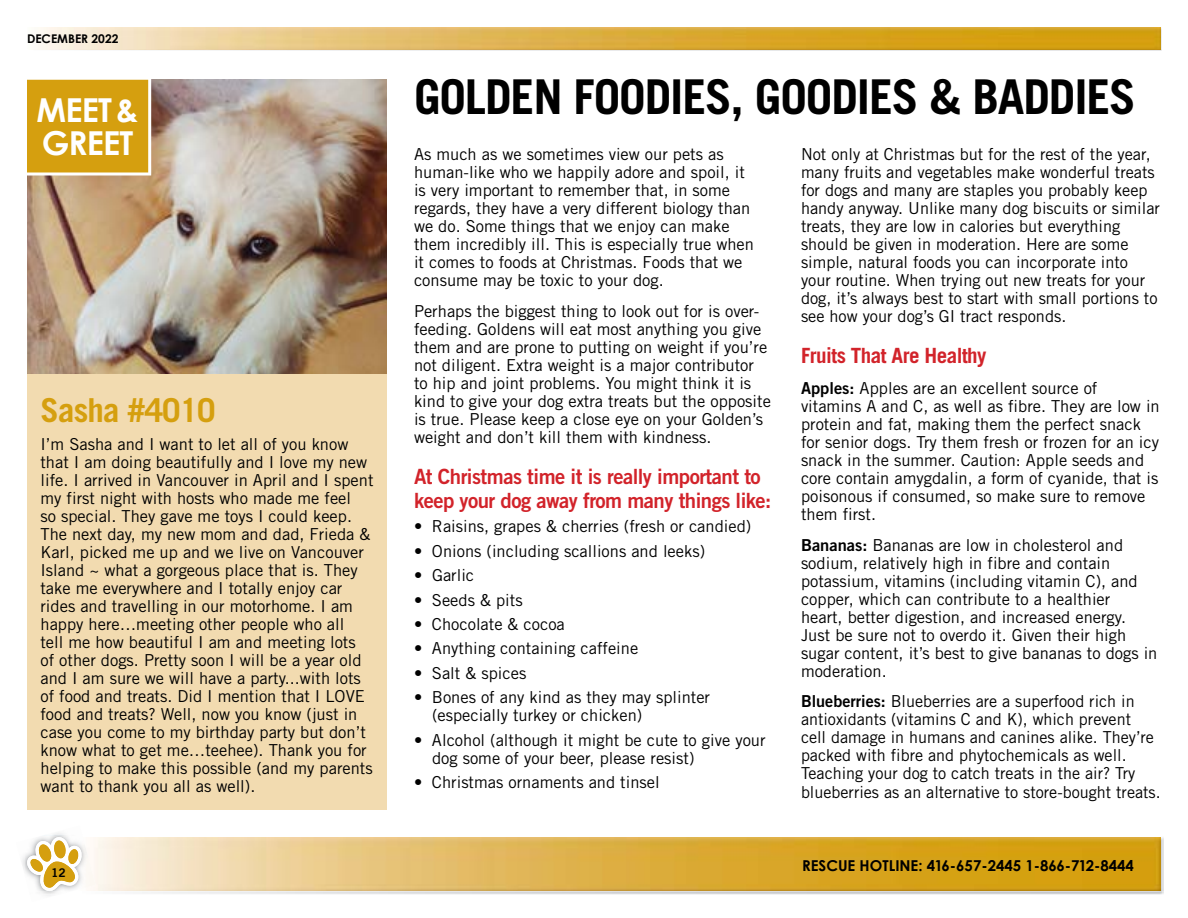
<style>
.page{position:relative;width:1188px;height:918px;background:#fff}
.page>*{position:absolute;margin:0;border:0;box-sizing:border-box;transform-origin:0 0}
.t1{font:700 48px "Trade Gothic LT Std";letter-spacing:-.025em;color:#000}
.t2{font:700 33px/33px "Century Gothic";letter-spacing:-.025em;color:#fff}
.t3{font:700 33px "Trade Gothic LT Std";letter-spacing:-.025em;color:#d59f0f}
.t4{font:21px/24px "Trade Gothic LT Std Bd 2";letter-spacing:-.025em;color:#d2232a}
.t5{font:700 21px "Trade Gothic LT Std";letter-spacing:-.025em;color:#d2232a}
.t6{font:16.5px/18px "Trade Gothic LT Std";color:#000}
.t7{font:700 15px "Century Gothic";color:#000}
.t8{font:700 12px "Century Gothic";color:#000}
.t9{font:12px "Trade Gothic LT Std Bd 2";color:#000}
.s1{font-family:"Trade Gothic LT Std Bd 2"}
</style>
<div class="page">
<img style="left:37px;top:49px;width:1125px;height:2px">
<img style="left:38px;top:27px;width:1123px;height:22px">
<img style="left:42px;top:835px;width:33px;height:1px">
<img style="left:96px;top:836px;width:1068px;height:56px">
<img style="left:25px;top:836px;width:45px;height:41px">
<img style="left:96px;top:837px;width:1065px;height:54px">
<img style="left:82px;top:837px;width:14px;height:54px">
<img style="left:27px;top:837px;width:55px;height:54px">
<img style="left:30px;top:840px;width:49px;height:48px">
<img style="left:27px;top:80px;width:360px;height:295px">
<div style="left:27px;top:79px;width:124px;height:96px;background:#d59f0f"></div>
<div style="left:27px;top:375px;width:360px;height:435px;background:#f2dbb0"></div>
<p class="t8" style="left:27px;top:31px;width:93px">DECEMBER 2022</p>
<h2 class="t2" style="left:37px;top:93px;width:104px">MEET &amp;<br>GREET</h2>
<h2 class="t3" style="left:40px;top:390px;width:177px">Sasha #4010</h2>
<p class="t6" style="left:40px;top:435px;width:335px">I’m Sasha and I want to let all of you know that I am doing beautifully and I love my new life. I arrived in Vancouver in April and I spent my first night with hosts who made me feel<br>so special. They gave me toys I could keep.<br>The next day, my new mom and dad, Frieda &amp; Karl, picked me up and we live on Vancouver Island ~ what a gorgeous place that is. They take me everywhere and I totally enjoy car rides and travelling in our motorhome. I am happy here…meeting other people who all<br>tell me how beautiful I am and meeting lots of other dogs. Pretty soon I will be a year old and I am sure we will have a party...with lots of food and treats. Did I mention that I LOVE food and treats? Well, now you know (just in case you come to my birthday party but don’t know what to get me…teehee). Thank you for helping to make this possible (and my parents want to thank you all as well).</p>
<p class="t9" style="left:51px;top:865px;width:16px">12</p>
<h1 class="t1" style="left:414px;top:68px;width:724px">GOLDEN FOODIES, GOODIES &amp; BADDIES</h1>
<p class="t6" style="left:801px;top:145px;width:361px">Not only at Christmas but for the rest of the year, many fruits and vegetables make wonderful treats for dogs and many are staples you probably keep handy anyway. Unlike many dog biscuits or similar treats, they are low in calories but everything should be given in moderation. Here are some simple, natural foods you can incorporate into your routine. When trying out new treats for your dog, it’s always best to start with small portions to see how your dog’s GI tract responds.</p>
<p class="t5" style="left:801px;top:342px;width:187px">Fruits That Are Healthy</p>
<p class="t6" style="left:801px;top:379px;width:360px"><span class="s1">Apples:</span> Apples are an excellent source of vitamins A and C, as well as fibre. They are low in protein and fat, making them the perfect snack for senior dogs. Try them fresh or frozen for an icy snack in the summer. Caution: Apple seeds and core contain amygdalin, a form of cyanide, that is poisonous if consumed, so make sure to remove them first.</p>
<p class="t6" style="left:801px;top:535px;width:358px"><span class="s1">Bananas:</span> Bananas are low in cholesterol and sodium, relatively high in fibre and contain potassium, vitamins (including vitamin C), and copper, which can contribute to a healthier<br>heart, better digestion, and increased energy.<br>Just be sure not to overdo it. Given their high sugar content, it’s best to give bananas to dogs in moderation.</p>
<p class="t6" style="left:801px;top:692px;width:361px"><span class="s1">Blueberries:</span> Blueberries are a superfood rich in antioxidants (vitamins C and K), which prevent<br>cell damage in humans and canines alike. They’re packed with fibre and phytochemicals as well.<br>Teaching your dog to catch treats in the air? Try blueberries as an alternative to store-bought treats.</p>
<p class="t6" style="left:414px;top:145px;width:342px">As much as we sometimes view our pets as human-like who we happily adore and spoil, it is very important to remember that, in some regards, they have a very different biology than we do. Some things that we enjoy can make them incredibly ill. This is especially true when it comes to foods at Christmas. Foods that we consume may be toxic to your dog.</p>
<p class="t6" style="left:414px;top:302px;width:358px">Perhaps the biggest thing to look out for is over&shy;feeding. Goldens will eat most anything you give them and are prone to putting on weight if you’re not diligent. Extra weight is a major contributor to hip and joint problems. You might think it is kind to give your dog extra treats but the opposite is true. Please keep a close eye on your Golden’s weight and don’t kill them with kindness.</p>
<p class="t4" style="left:414px;top:464px;width:359px">At Christmas time it is really important to keep your dog away from many things like:</p>
<p class="t6" style="left:414px;top:517px;width:339px">• Raisins, grapes &amp; cherries (fresh or candied)</p>
<p class="t6" style="left:414px;top:541px;width:293px">• Onions (including scallions and leeks)</p>
<p class="t6" style="left:414px;top:566px;width:62px">• Garlic</p>
<p class="t6" style="left:414px;top:590px;width:110px">• Seeds &amp; pits</p>
<p class="t6" style="left:414px;top:615px;width:152px">• Chocolate &amp; cocoa</p>
<p class="t6" style="left:414px;top:639px;width:226px">• Anything containing caffeine</p>
<p class="t6" style="left:414px;top:664px;width:114px">• Salt &amp; spices</p>
<p class="t6" style="left:432px;top:688px;width:280px;text-indent:-18px">• Bones of any kind as they may splinter (especially turkey or chicken)</p>
<p class="t6" style="left:432px;top:731px;width:335px;text-indent:-18px">• Alcohol (although it might be cute to give your dog some of your beer, please resist)</p>
<p class="t6" style="left:414px;top:773px;width:247px">• Christmas ornaments and tinsel</p>
<p class="t7" style="left:802px;top:856px;width:333px">RESCUE HOTLINE: 416-657-2445 1-866-712-8444</p>
</div>
